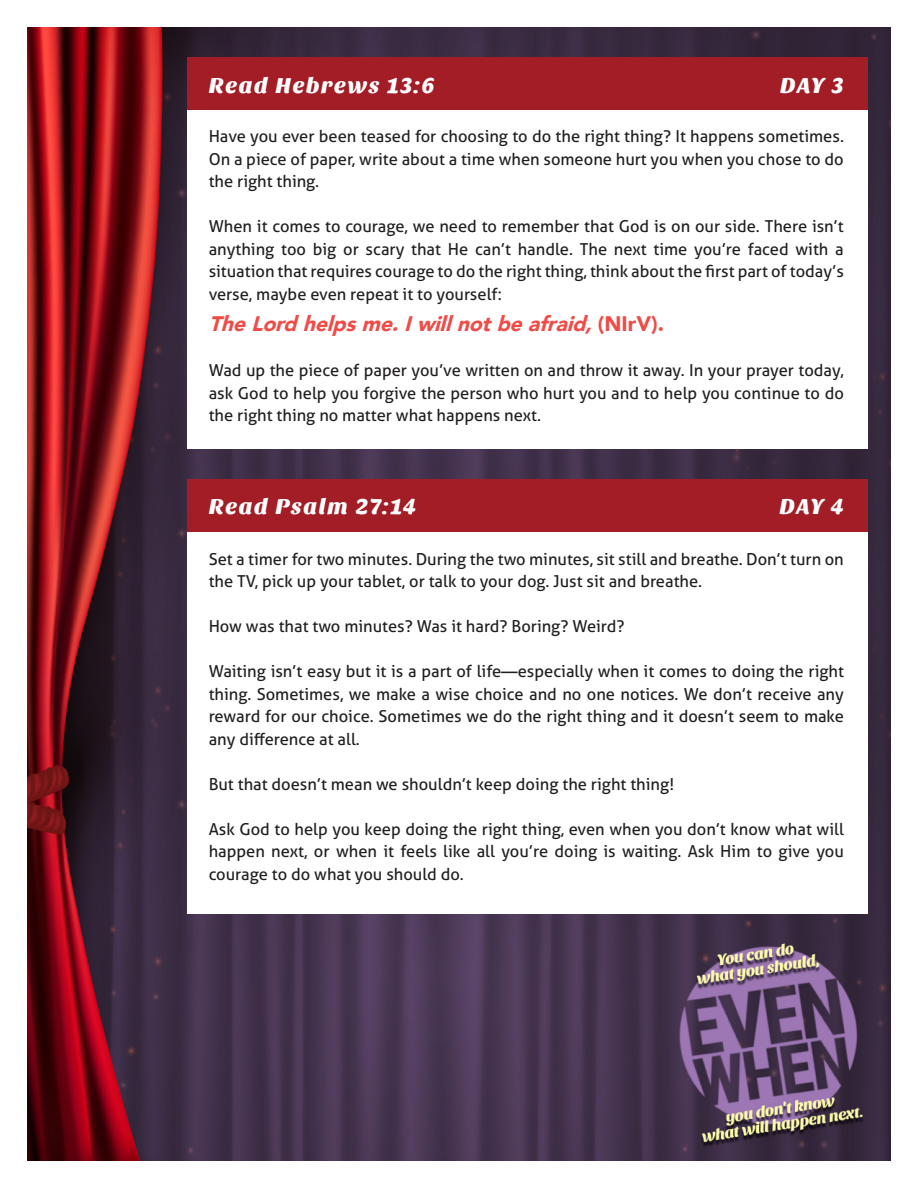
<style>
.page{position:relative;width:918px;height:1188px;background:#fff}
.page>*{position:absolute;margin:0;border:0;box-sizing:border-box;transform-origin:0 0}
.t1{font:22.5px "Sansita One";letter-spacing:.06em;color:#fff}
.t2{font:italic 900 21px "Avenir";color:#ef4c48}
.t3{font:16.5px/22.5px "Aller";color:#221f1f;text-align:justify}
.s1{font-style:normal}
</style>
<div class="page">
<img style="left:27px;top:27px;width:864px;height:1134px">
<div style="left:187px;top:57px;width:680px;height:391px;background:#fff"></div>
<div style="left:187px;top:57px;width:680px;height:52px;background:#a31d26"></div>
<div style="left:187px;top:479px;width:680px;height:434px;background:#fff"></div>
<div style="left:187px;top:479px;width:680px;height:53px;background:#a31d26"></div>
<h1 class="t1" style="left:209px;top:77px;width:227px">Read Hebrews 13:6</h1>
<h1 class="t1" style="left:780px;top:77px;width:65px">DAY 3</h1>
<p class="t3" style="left:209px;top:127px;width:637px">Have you ever been teased for choosing to do the right thing? It happens sometimes.<br>On a piece of paper, write about a time when someone hurt you when you chose to do the right thing.</p>
<p class="t3" style="left:209px;top:217px;width:637px">When it comes to courage, we need to remember that God is on our side. There isn’t anything too big or scary that He can’t handle. The next time you’re faced with a situation that requires courage to do the right thing, think about the first part of today’s verse, maybe even repeat it to yourself:</p>
<p class="t2" style="left:209px;top:315px;width:457px">The Lord helpsme.Iwillnotbe afraid,<span class="s1">( N I r V ) .</span></p>
<p class="t3" style="left:209px;top:361px;width:637px">Wad up the piece of paper you’ve written on and throw it away. In your prayer today, ask God to help you forgive the person who hurt you and to help you continue to do the right thing no matter what happens next.</p>
<h1 class="t1" style="left:209px;top:497px;width:209px">Read Psalm 27:14</h1>
<h1 class="t1" style="left:780px;top:497px;width:66px">DAY 4</h1>
<p class="t3" style="left:209px;top:549px;width:637px">Set a timer for two minutes. During the two minutes, sit still and breathe. Don’t turn on the TV, pick up your tablet, or talk to your dog. Just sit and breathe.</p>
<p class="t3" style="left:209px;top:616px;width:417px">How was that two minutes? Was it hard? Boring? Weird?</p>
<p class="t3" style="left:209px;top:661px;width:637px">Waiting isn’t easy but it is a part of life—especially when it comes to doing the right thing. Sometimes, we make a wise choice and no one notices. We don’t receive any reward for our choice. Sometimes we do the right thing and it doesn’t seem to make any difference at all.</p>
<p class="t3" style="left:209px;top:774px;width:467px">But that doesn’t mean we shouldn’t keep doing the right thing!</p>
<p class="t3" style="left:209px;top:819px;width:637px">Ask God to help you keep doing the right thing, even when you don’t know what will happen next, or when it feels like all you’re doing is waiting. Ask Him to give you courage to do what you should do.</p>
</div>
